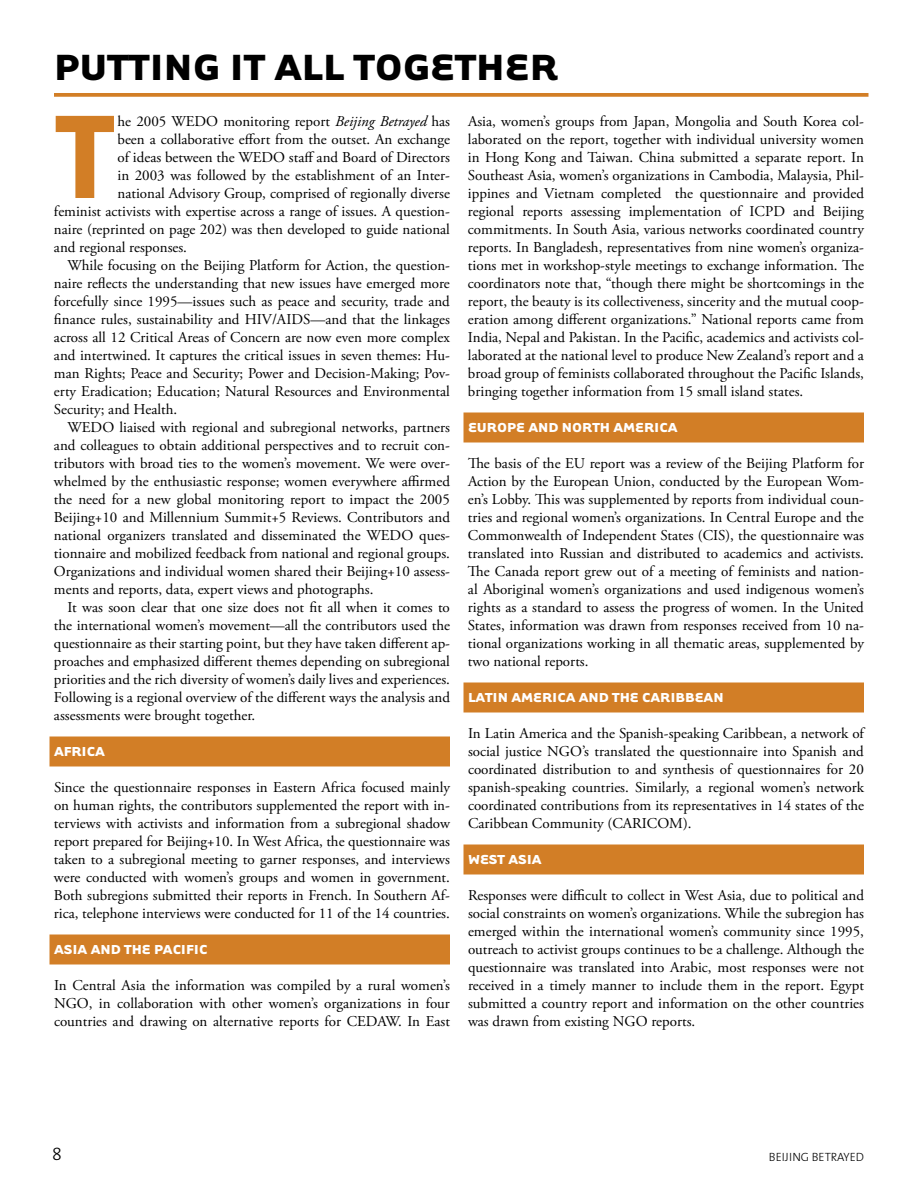
<style>
.page{position:relative;width:918px;height:1188px;background:#fff}
.page>*{position:absolute;margin:0;border:0;box-sizing:border-box;transform-origin:0 0}
.t1{font:121.65px "The Sans Extra Bold Caps";color:#d27e26}
.t2{font:700 42px "Tarzana Wide";color:#000}
.t3{font:18px "The Sans Light Caps";color:#000}
.t4{font:15px/18px "Adobe Garamond Pro";color:#000;text-align:justify}
.t5{font:700 15px "Tarzana Wide";color:#fff}
.t6{font:12px "The Sans Light Caps";color:#000}
.s1{font-style:italic}
</style>
<div class="page">
<div style="left:50px;top:736px;width:400px;height:30px;background:#d27e26"></div>
<div style="left:50px;top:934px;width:400px;height:30px;background:#d27e26"></div>
<div style="left:464px;top:412px;width:400px;height:30px;background:#d27e26"></div>
<div style="left:464px;top:682px;width:400px;height:30px;background:#d27e26"></div>
<div style="left:464px;top:844px;width:400px;height:30px;background:#d27e26"></div>
<svg style="left:54px;top:93px;width:815px;height:4px;background:#d48633"></svg>
<h2 class="t2" style="left:54px;top:40px;width:506px">PUTTING IT ALL TOGETHER</h2>
<h1 class="t1" style="left:54px;top:54px;width:63px">T</h1>
<p class="t4" style="left:118px;top:113px;width:334px">he 2005 WEDO monitoring report <span class="s1">Beijing Betrayed</span> has</p>
<p class="t4" style="left:118px;top:131px;width:334px">been a collaborative effort from the outset. An exchange</p>
<p class="t4" style="left:118px;top:149px;width:334px">of ideas between the WEDO staff and Board of Directors</p>
<p class="t4" style="left:118px;top:167px;width:334px">in 2003 was followed by the establishment of an Inter-</p>
<p class="t4" style="left:118px;top:185px;width:334px">national Advisory Group, comprised of regionally diverse</p>
<p class="t4" style="left:54px;top:203px;width:398px">feminist activists with expertise across a range of issues. A question-</p>
<p class="t4" style="left:54px;top:221px;width:397px">naire (reprinted on page 202) was then developed to guide national</p>
<p class="t4" style="left:54px;top:239px;width:135px">and regional responses.</p>
<p class="t4" style="left:67px;top:257px;width:384px">While focusing on the Beijing Platform for Action, the question-</p>
<p class="t4" style="left:54px;top:275px;width:397px">naire reflects the understanding that new issues have emerged more</p>
<p class="t4" style="left:54px;top:293px;width:397px">forcefully since 1995—issues such as peace and security, trade and</p>
<p class="t4" style="left:54px;top:311px;width:397px">finance rules, sustainability and HIV/AIDS—and that the linkages</p>
<p class="t4" style="left:54px;top:329px;width:398px">across all 12 Critical Areas of Concern are now even more complex</p>
<p class="t4" style="left:54px;top:347px;width:398px">and intertwined. It captures the critical issues in seven themes: Hu-</p>
<p class="t4" style="left:54px;top:365px;width:398px">man Rights; Peace and Security; Power and Decision-Making; Pov-</p>
<p class="t4" style="left:54px;top:383px;width:397px">erty Eradication; Education; Natural Resources and Environmental</p>
<p class="t4" style="left:54px;top:401px;width:125px">Security; and Health.</p>
<p class="t4" style="left:67px;top:419px;width:384px">WEDO liaised with regional and subregional networks, partners</p>
<p class="t4" style="left:54px;top:437px;width:398px">and colleagues to obtain additional perspectives and to recruit con-</p>
<p class="t4" style="left:54px;top:455px;width:398px">tributors with broad ties to the women’s movement. We were over-</p>
<p class="t4" style="left:54px;top:473px;width:397px">whelmed by the enthusiastic response; women everywhere affirmed</p>
<p class="t4" style="left:54px;top:491px;width:397px">the need for a new global monitoring report to impact the 2005</p>
<p class="t4" style="left:54px;top:509px;width:397px">Beijing+10 and Millennium Summit+5 Reviews. Contributors and</p>
<p class="t4" style="left:54px;top:527px;width:398px">national organizers translated and disseminated the WEDO ques-</p>
<p class="t4" style="left:54px;top:545px;width:397px">tionnaire and mobilized feedback from national and regional groups.</p>
<p class="t4" style="left:54px;top:563px;width:398px">Organizations and individual women shared their Beijing+10 assess-</p>
<p class="t4" style="left:54px;top:581px;width:321px">ments and reports, data, expert views and photographs.</p>
<p class="t4" style="left:67px;top:599px;width:384px">It was soon clear that one size does not fit all when it comes to</p>
<p class="t4" style="left:54px;top:617px;width:398px">the international women’s movement—all the contributors used the</p>
<p class="t4" style="left:54px;top:635px;width:398px">questionnaire as their starting point, but they have taken different ap-</p>
<p class="t4" style="left:54px;top:653px;width:397px">proaches and emphasized different themes depending on subregional</p>
<p class="t4" style="left:54px;top:671px;width:397px">priorities and the rich diversity of women’s daily lives and experiences.</p>
<p class="t4" style="left:54px;top:689px;width:398px">Following is a regional overview of the different ways the analysis and</p>
<p class="t4" style="left:54px;top:707px;width:203px">assessments were brought together.</p>
<p class="t5" style="left:54px;top:742px;width:52px">AFRICA</p>
<p class="t4" style="left:54px;top:779px;width:398px">Since the questionnaire responses in Eastern Africa focused mainly on human rights, the contributors supplemented the report with in&shy;terviews with activists and information from a subregional shadow report prepared for Beijing+10. In West Africa, the questionnaire was taken to a subregional meeting to garner responses, and interviews were conducted with women’s groups and women in government.<br>Both subregions submitted their reports in French. In Southern Af&shy;rica, telephone interviews were conducted for 11 of the 14 countries.</p>
<p class="t5" style="left:54px;top:940px;width:155px">ASIA AND THE PACIFIC</p>
<p class="t4" style="left:54px;top:977px;width:397px">In Central Asia the information was compiled by a rural women’s NGO, in collaboration with other women’s organizations in four countries and drawing on alternative reports for CEDAW. In East</p>
<p class="t4" style="left:468px;top:113px;width:398px">Asia, women’s groups from Japan, Mongolia and South Korea col&shy;laborated on the report, together with individual university women in Hong Kong and Taiwan. China submitted a separate report. In Southeast Asia, women’s organizations in Cambodia, Malaysia, Phil&shy;ippines and Vietnam completed the questionnaire and provided regional reports assessing implementation of ICPD and Beijing commitments. In South Asia, various networks coordinated country reports. In Bangladesh, representatives from nine women’s organiza&shy;tions met in workshop-style meetings to exchange information. The coordinators note that, “though there might be shortcomings in the report, the beauty is its collectiveness, sincerity and the mutual coop&shy;eration among different organizations.” National reports came from India, Nepal and Pakistan. In the Pacific, academics and activists col&shy;laborated at the national level to produce New Zealand’s report and a broad group of feminists collaborated throughout the Pacific Islands, bringing together information from 15 small island states.</p>
<p class="t5" style="left:468px;top:418px;width:211px">EUROPE AND NORTH AMERICA</p>
<p class="t4" style="left:468px;top:455px;width:398px">The basis of the EU report was a review of the Beijing Platform for Action by the European Union, conducted by the European Wom&shy;en’s Lobby. This was supplemented by reports from individual coun&shy;tries and regional women’s organizations. In Central Europe and the Commonwealth of Independent States (CIS), the questionnaire was translated into Russian and distributed to academics and activists.<br>The Canada report grew out of a meeting of feminists and nation&shy;al Aboriginal women’s organizations and used indigenous women’s rights as a standard to assess the progress of women. In the United States, information was drawn from responses received from 10 na&shy;tional organizations working in all thematic areas, supplemented by two national reports.</p>
<p class="t5" style="left:468px;top:688px;width:257px">LATIN AMERICA AND THE CARIBBEAN</p>
<p class="t4" style="left:468px;top:725px;width:398px">In Latin America and the Spanish-speaking Caribbean, a network of social justice NGO’s translated the questionnaire into Spanish and coordinated distribution to and synthesis of questionnaires for 20 spanish-speaking countries. Similarly, a regional women’s network coordinated contributions from its representatives in 14 states of the Caribbean Community (CARICOM).</p>
<p class="t5" style="left:468px;top:850px;width:75px">WEST ASIA</p>
<p class="t4" style="left:468px;top:887px;width:398px">Responses were difficult to collect in West Asia, due to political and social constraints on women’s organizations. While the subregion has emerged within the international women’s community since 1995, outreach to activist groups continues to be a challenge. Although the questionnaire was translated into Arabic, most responses were not received in a timely manner to include them in the report. Egypt submitted a country report and information on the other countries was drawn from existing NGO reports.</p>
<p class="t3" style="left:52px;top:1139px;width:11px">8</p>
<p class="t6" style="left:769px;top:1147px;width:97px">BEIJING BETRAYED</p>
</div>
